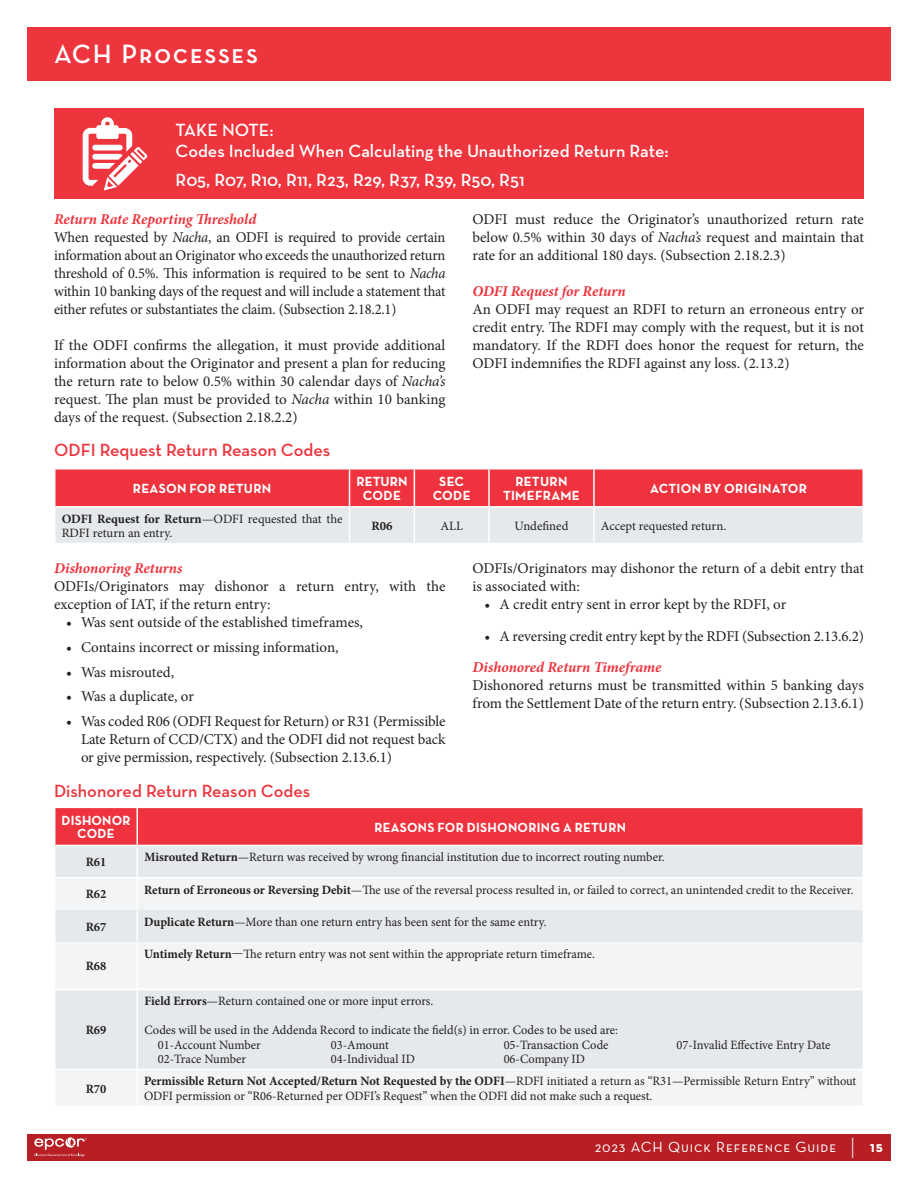
<style>
.page{position:relative;width:918px;height:1188px;background:#fff}
.page>*{position:absolute;margin:0;border:0;box-sizing:border-box;transform-origin:0 0}
.page_header_text{font:600 27px "Neutraface Text";letter-spacing:.06em;color:#fff}
.callout_text{font:600 18px "Neutraface Text";color:#fff}
.Sub_Heads__in_paragr{font:600 18px "Neutraface Text";letter-spacing:-.005em;color:#ee343d}
.Main_Body_Copy{font:15px/18px "Minion Pro";letter-spacing:-.005em;color:#231f20;text-align:justify}
.Main_Body_Copy-2{font:15px/18px "Minion Pro";letter-spacing:-.005em;color:#231f20;text-align:justify;scale:.96 1}
.types_-_2nd_subhead{font:italic 700 15px "Minion Pro";color:#ee343d}
.t1{font:15px "Neutraface Text";letter-spacing:.06em;color:#fff}
.Table_Head_Left{font:700 13.5px/13.5px "Neutraface Text";letter-spacing:.02em;color:#fff;text-align:center}
.Table_Body{font:12.75px/14.2px "Minion Pro";color:#231f20}
.Table_Body-2{font:700 12.75px "Minion Pro";color:#231f20}
.s1{font-style:italic}
.s2{font-weight:700}
.s3{font-weight:300;font-size:24px}
</style>
<div class="page">
<div style="left:27px;top:27px;width:864px;height:54px;background:#ee343d"></div>
<div style="left:27px;top:1134px;width:864px;height:27px;background:#b71f25"></div>
<svg style="left:34px;top:1137px;width:53px;height:20px"></svg>
<svg style="left:55px;top:470px;width:808px;height:73px;background:#ea8d93"></svg>
<hr style="left:55px;top:506px;width:295px;height:2px;background:#fff">
<hr style="left:350px;top:506px;width:64px;height:2px;background:#fff">
<hr style="left:414px;top:506px;width:75px;height:2px;background:#fff">
<hr style="left:489px;top:506px;width:105px;height:2px;background:#fff">
<hr style="left:594px;top:506px;width:269px;height:2px;background:#fff">
<hr style="left:349px;top:470px;width:1px;height:36px;background:#fff">
<hr style="left:414px;top:470px;width:1px;height:36px;background:#fff">
<hr style="left:488px;top:470px;width:2px;height:36px;background:#fff">
<hr style="left:593px;top:470px;width:2px;height:36px;background:#fff">
<hr style="left:349px;top:508px;width:1px;height:35px;background:#fff">
<hr style="left:414px;top:508px;width:1px;height:35px;background:#fff">
<hr style="left:488px;top:508px;width:2px;height:35px;background:#fff">
<hr style="left:593px;top:508px;width:2px;height:35px;background:#fff">
<div style="left:54px;top:108px;width:810px;height:91px;background:#ee343d"></div>
<svg style="left:83px;top:117px;width:64px;height:74px"></svg>
<div style="left:55px;top:808px;width:808px;height:37px;background:#ee333e"></div>
<div style="left:55px;top:846px;width:808px;height:31px;background:#e6e9eb"></div>
<svg style="left:55px;top:879px;width:808px;height:226px;fill:#f3f4f5"></svg>
<hr style="left:55px;top:989px;width:82px;height:1px;background:#fff">
<hr style="left:137px;top:989px;width:726px;height:1px;background:#fff">
<hr style="left:55px;top:1069px;width:82px;height:1px;background:#fff">
<hr style="left:137px;top:1069px;width:726px;height:1px;background:#fff">
<hr style="left:137px;top:808px;width:1px;height:37px;background:#fff">
<hr style="left:137px;top:846px;width:1px;height:31px;background:#fff">
<hr style="left:137px;top:879px;width:1px;height:30px;background:#fff">
<hr style="left:137px;top:911px;width:1px;height:30px;background:#fff">
<hr style="left:137px;top:943px;width:1px;height:46px;background:#fff">
<hr style="left:137px;top:990px;width:1px;height:79px;background:#fff">
<hr style="left:137px;top:1070px;width:1px;height:36px;background:#fff">
<p class="page_header_text" style="left:54px;top:37px;width:205px">ACH Processes</p>
<p class="callout_text" style="left:176px;top:118px;width:100px">TAKE NOTE:</p>
<p class="callout_text" style="left:176px;top:140px;width:495px">Codes Included When Calculating the Unauthorized Return Rate:</p>
<p class="callout_text" style="left:176px;top:168px;width:351px">R05, R07, R10, R11, R23, R29, R37, R39, R50, R51</p>
<p class="types_-_2nd_subhead" style="left:54px;top:208px;width:204px">Return Rate Reporting Threshold</p>
<p class="Main_Body_Copy-2" style="left:54px;top:228px;width:409px">When requested by <span class="s1">Nacha</span>, an ODFI is required to provide certain information about an Originator who exceeds the unauthorized return threshold of 0.5%. This information is required to be sent to <span class="s1">Nacha </span>within 10 banking days of the request and will include a statement that either refutes or substantiates the claim. (Subsection 2.18.2.1)</p>
<p class="Main_Body_Copy" style="left:54px;top:336px;width:393px">If the ODFI confirms the allegation, it must provide additional information about the Originator and present a plan for reducing the return rate to below 0.5% within 30 calendar days of <span class="s1">Nacha’s </span>request. The plan must be provided to <span class="s1">Nacha</span> within 10 banking days of the request. (Subsection 2.18.2.2)</p>
<p class="Sub_Heads__in_paragr" style="left:54px;top:438px;width:278px">ODFI Request Return Reason Codes</p>
<p class="Main_Body_Copy" style="left:472px;top:210px;width:393px">ODFI must reduce the Originator’s unauthorized return rate below 0.5% within 30 days of <span class="s1">Nacha’s</span> request and maintain that rate for an additional 180 days. (Subsection 2.18.2.3)</p>
<p class="types_-_2nd_subhead" style="left:472px;top:280px;width:155px">ODFI Request for Return</p>
<p class="Main_Body_Copy" style="left:472px;top:300px;width:393px">An ODFI may request an RDFI to return an erroneous entry or credit entry. The RDFI may comply with the request, but it is not mandatory. If the RDFI does honor the request for return, the ODFI indemnifies the RDFI against any loss. (2.13.2)</p>
<p class="Table_Head_Left" style="left:133px;top:482px;width:140px">REASON FOR RETURN</p>
<p class="Table_Head_Left" style="left:356px;top:475px;width:53px">RETURN<br>CODE</p>
<p class="Table_Head_Left" style="left:433px;top:475px;width:40px">SEC<br>CODE</p>
<p class="Table_Head_Left" style="left:503px;top:475px;width:78px">RETURN<br>TIMEFRAME</p>
<p class="Table_Head_Left" style="left:650px;top:482px;width:158px">ACTION BY ORIGINATOR</p>
<p class="Table_Body" style="left:62px;top:512px;width:282px"><span class="s2">ODFI Request for Return</span>—ODFI requested that the<br>RDFI return an entry.</p>
<p class="Table_Body-2" style="left:371px;top:517px;width:23px">R06</p>
<p class="Table_Body" style="left:440px;top:519px;width:24px">ALL</p>
<p class="Table_Body" style="left:515px;top:519px;width:55px">Undefined</p>
<p class="Table_Body" style="left:601px;top:519px;width:127px">Accept requested return.</p>
<p class="types_-_2nd_subhead" style="left:54px;top:558px;width:130px">Dishonoring Returns</p>
<p class="Main_Body_Copy" style="left:54px;top:577px;width:393px">ODFIs/Originators may dishonor a return entry, with the exception of IAT, if the return entry:</p>
<p class="Main_Body_Copy" style="left:66px;top:613px;width:298px">• Was sent outside of the established timeframes,</p>
<p class="Main_Body_Copy" style="left:66px;top:638px;width:274px">• Contains incorrect or missing information,</p>
<p class="Main_Body_Copy" style="left:66px;top:663px;width:110px">• Was misrouted,</p>
<p class="Main_Body_Copy" style="left:66px;top:688px;width:129px">• Was a duplicate, or</p>
<p class="Main_Body_Copy" style="left:81px;top:712px;width:366px;text-indent:-15px">• Was coded R06 (ODFI Request for Return) or R31 (Permissible Late Return of CCD/CTX) and the ODFI did not request back or give permission, respectively. (Subsection 2.13.6.1)</p>
<p class="Sub_Heads__in_paragr" style="left:54px;top:780px;width:258px">Dishonored Return Reason Codes</p>
<p class="Main_Body_Copy" style="left:472px;top:559px;width:393px">ODFIs/Originators may dishonor the return of a debit entry that is associated with:</p>
<p class="Main_Body_Copy" style="left:484px;top:595px;width:303px">• A credit entry sent in error kept by the RDFI, or</p>
<p class="Main_Body_Copy" style="left:484px;top:627px;width:381px">• A reversing credit entry kept by the RDFI (Subsection 2.13.6.2)</p>
<p class="types_-_2nd_subhead" style="left:472px;top:657px;width:190px">Dishonored Return Timeframe</p>
<p class="Main_Body_Copy" style="left:472px;top:676px;width:393px">Dishonored returns must be transmitted within 5 banking days from the Settlement Date of the return entry. (Subsection 2.13.6.1)</p>
<p class="Table_Head_Left" style="left:62px;top:813px;width:70px">DISHONOR<br>CODE</p>
<p class="Table_Head_Left" style="left:374px;top:820px;width:253px">REASONS FOR DISHONORING A RETURN</p>
<p class="Table_Body-2" style="left:86px;top:853px;width:22px">R61</p>
<p class="Table_Body" style="left:144px;top:850px;width:522px"><span class="s2">Misrouted Return</span>—Return was received by wrong financial institution due to incorrect routing number.</p>
<p class="Table_Body-2" style="left:86px;top:885px;width:22px">R62</p>
<p class="Table_Body" style="left:144px;top:882px;width:711px"><span class="s2">Return of Erroneous or Reversing Debit</span>—The use of the reversal process resulted in, or failed to correct, an unintended credit to the Receiver.</p>
<p class="Table_Body-2" style="left:86px;top:918px;width:22px">R67</p>
<p class="Table_Body" style="left:144px;top:915px;width:404px"><span class="s2">Duplicate Return</span>—More than one return entry has been sent for the same entry.</p>
<p class="Table_Body-2" style="left:86px;top:957px;width:22px">R68</p>
<p class="Table_Body" style="left:144px;top:947px;width:452px"><span class="s2">Untimely Return</span>—The return entry was not sent within the appropriate return timeframe.</p>
<p class="Table_Body-2" style="left:86px;top:1021px;width:22px">R69</p>
<p class="Table_Body" style="left:144px;top:994px;width:290px"><span class="s2">Field Errors</span>—Return contained one or more input errors.</p>
<p class="Table_Body" style="left:144px;top:1023px;width:475px">Codes will be used in the Addenda Record to indicate the field(s) in error. Codes to be used are:</p>
<p class="Table_Body" style="left:158px;top:1037px;width:104px">01-Account Number</p>
<p class="Table_Body" style="left:158px;top:1052px;width:90px">02-Trace Number</p>
<p class="Table_Body" style="left:504px;top:1037px;width:106px">05-Transaction Code</p>
<p class="Table_Body" style="left:504px;top:1052px;width:83px">06-Company ID</p>
<p class="Table_Body" style="left:331px;top:1037px;width:60px">03-Amount</p>
<p class="Table_Body" style="left:331px;top:1052px;width:85px">04-Individual ID</p>
<p class="Table_Body" style="left:677px;top:1037px;width:155px">07-Invalid Effective Entry Date</p>
<p class="Table_Body-2" style="left:86px;top:1079px;width:22px">R70</p>
<p class="Table_Body" style="left:144px;top:1074px;width:714px"><span class="s2">Permissible Return Not Accepted/Return Not Requested by the ODFI</span>—RDFI initiated a return as “R31—Permissible Return Entry” without<br>ODFI permission or “R06-Returned per ODFI’s Request” when the ODFI did not make such a request.</p>
<p class="t1" style="left:595px;top:1138px;width:290px">2023 ACH Quick Reference Guide <span class="s3">|</span> <span class="s2">15</span></p>
</div>
